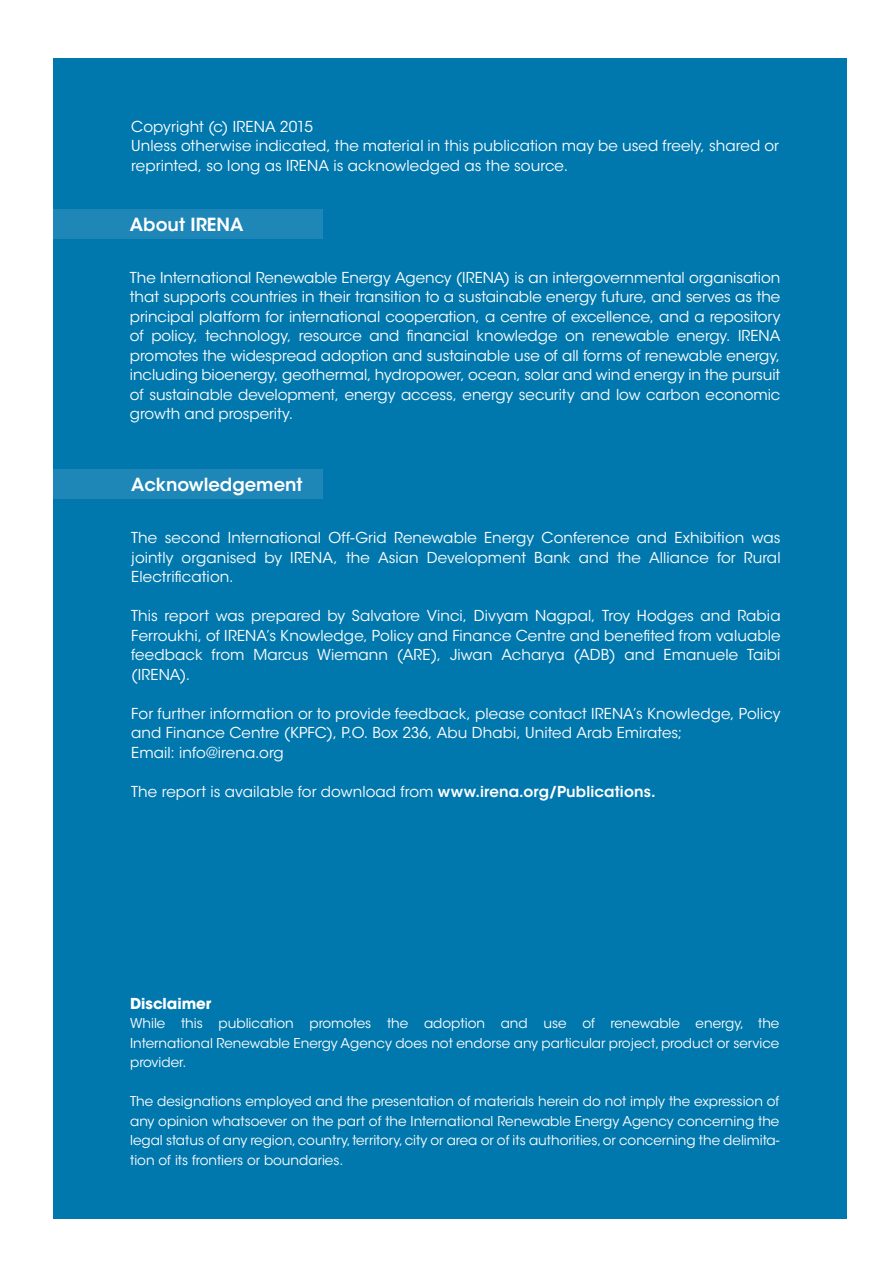
<style>
.page{position:relative;width:893px;height:1263px;background:#fff}
.page>*{position:absolute;margin:0;border:0;box-sizing:border-box;transform-origin:0 0}
.t1{font:600 18px "ITC Avant Garde Std";color:#fff}
.t2{font:15px/19.5px "ITC Avant Garde Std";letter-spacing:.005em;color:#fff;text-align:justify}
.t3{font:700 15px "ITC Avant Garde Std";color:#fff}
.t4{font:13.5px/19.5px "ITC Avant Garde Std";color:#fff;text-align:justify}
.s1{font-weight:600}
</style>
<div class="page">
<div style="left:53px;top:58px;width:793px;height:1161px;background:#0078ae"></div>
<div style="left:53px;top:469px;width:270px;height:30px;background:#1e87b8"></div>
<div style="left:53px;top:209px;width:270px;height:30px;background:#1e87b8"></div>
<p class="t2" style="left:131px;top:117px;width:649px;text-align:left">Copyright (c) IRENA 2015<br>Unless otherwise indicated, the material in this publication may be used freely, shared or reprinted, so long as IRENA is acknowledged as the source.</p>
<p class="t1" style="left:130px;top:213px;width:115px">About IRENA</p>
<p class="t2" style="left:130px;top:268px;width:652px">The International Renewable Energy Agency (IRENA) is an intergovernmental organisation that supports countries in their transition to a sustainable energy future, and serves as the principal platform for international cooperation, a centre of excellence, and a repository of policy, technology, resource and financial knowledge on renewable energy. IRENA promotes the widespread adoption and sustainable use of all forms of renewable energy, including bioenergy, geothermal, hydropower, ocean, solar and wind energy in the pursuit of sustainable development, energy access, energy security and low carbon economic growth and prosperity.</p>
<p class="t1" style="left:131px;top:473px;width:173px">Acknowledgement</p>
<p class="t2" style="left:131px;top:528px;width:651px">The second International Off-Grid Renewable Energy Conference and Exhibition was jointly organised by IRENA, the Asian Development Bank and the Alliance for Rural Electrification.</p>
<p class="t2" style="left:131px;top:606px;width:651px">This report was prepared by Salvatore Vinci, Divyam Nagpal, Troy Hodges and Rabia Ferroukhi, of IRENA’s Knowledge, Policy and Finance Centre and benefited from valuable feedback from Marcus Wiemann (ARE), Jiwan Acharya (ADB) and Emanuele Taibi (IRENA).</p>
<p class="t2" style="left:131px;top:704px;width:651px;text-align:left">For further information or to provide feedback, please contact IRENA’s Knowledge, Policy and Finance Centre (KPFC), P.O. Box 236, Abu Dhabi, United Arab Emirates;<br>Email: info@irena.org</p>
<p class="t2" style="left:131px;top:782px;width:526px">The report is available for download from <span class="s1">www.irena.org/Publications.</span></p>
<p class="t3" style="left:130px;top:994px;width:83px">Disclaimer</p>
<p class="t4" style="left:130px;top:1014px;width:651px">While this publication promotes the adoption and use of renewable energy, the International Renewable Energy Agency does not endorse any particular project, product or service provider.</p>
<p class="t4" style="left:130px;top:1092px;width:651px">The designations employed and the presentation of materials herein do not imply the expression of any opinion whatsoever on the part of the International Renewable Energy Agency concerning the legal status of any region, country, territory, city or area or of its authorities, or concerning the delimita&shy;tion of its frontiers or boundaries.</p>
</div>
